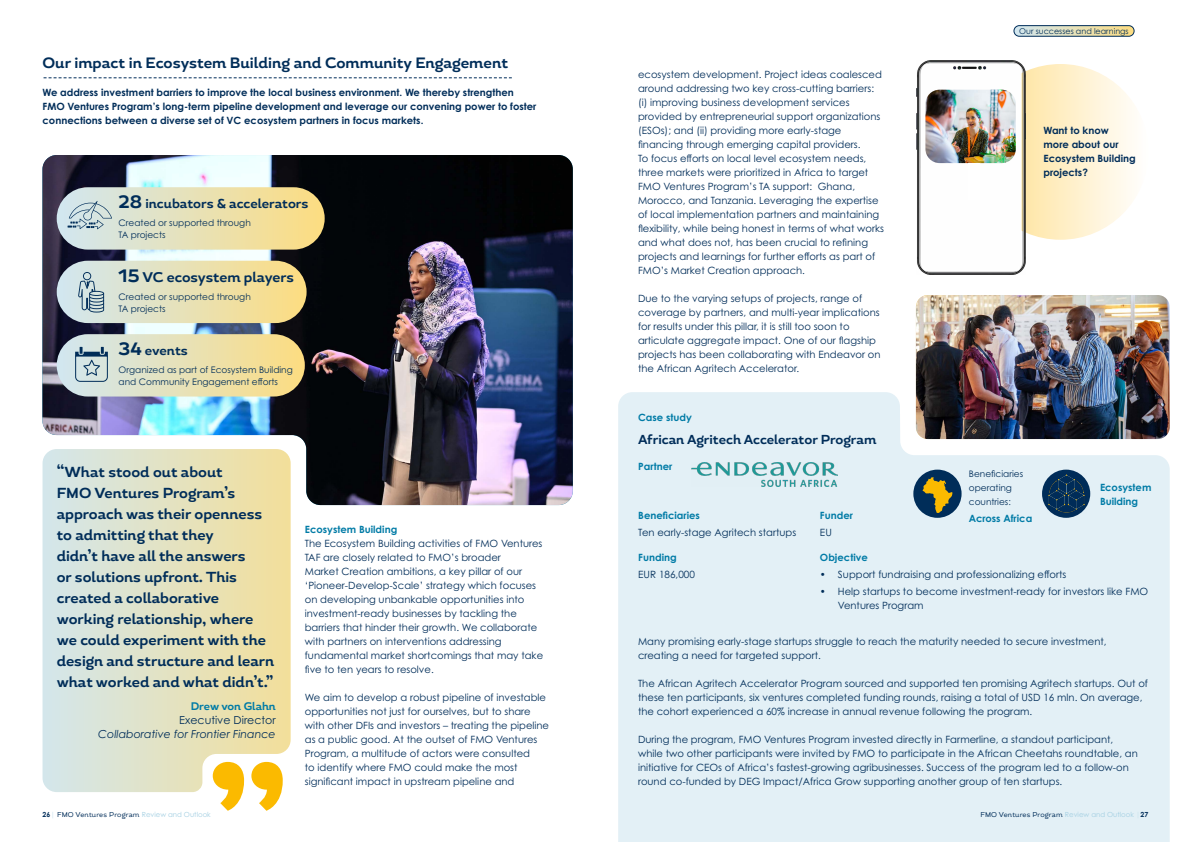
<style>
.page{position:relative;width:1191px;height:842px;background:#fff}
.page>*{position:absolute;margin:0;border:0;box-sizing:border-box;transform-origin:0 0}
.t1{font:900 120px "Magallanes";color:#fbba00}
.t2{font:700 15px "Magallanes";color:#002d59}
.t3{font:700 14.5px/21px "Magallanes";color:#002d59}
.t4{font:700 14px "Magallanes";color:#002d59}
.t5{font:700 13px "Magallanes";color:#002d59}
.t6{font:italic 11px "Century Gothic Pro";color:#002d59}
.t7{font:11px "Century Gothic Pro";color:#002d59}
.t8{font:700 11px "Magallanes";color:#007ba6}
.t9{font:10px/14px "Century Gothic Pro";color:#002d59}
.t10{font:700 10px/14px "Century Gothic Pro";color:#002d59}
.t11{font:700 10px/14px "Century Gothic Pro";color:#007ba6}
.t12{font:9px/12px "Century Gothic Pro";color:#002d59}
.t13{font:8px "Century Gothic Pro";color:#002d59}
.t14{font:7px "Magallanes";letter-spacing:.02em;color:#002d59}
.s1{font-size:18px}
.s2{font-family:"Century Gothic Pro";font-weight:700}
.s3{font-family:"Century Gothic Pro";color:#c8e2ee}
.s4{font-family:"Century Gothic Pro";color:#a3cfe2}
</style>
<div class="page">
<img style="left:42px;top:155px;width:531px;height:350px">
<div style="left:618px;top:392px;width:551px;height:450px;background:#e3f0f6"></div>
<svg style="left:44px;top:77px;width:468px;height:1px"></svg>
<svg style="left:43px;top:449px;width:248px;height:343px"></svg>
<div style="left:57px;top:261px;width:249px;height:62px;background:linear-gradient(to right,#d1e7f1,#fddd81);border-radius:31px"></div>
<div style="left:57px;top:334px;width:248px;height:62px;background:linear-gradient(to right,#d2e7f1,#fbdb80);border-radius:31px"></div>
<div style="left:57px;top:187px;width:268px;height:63px;background:linear-gradient(to right,#d2e7f1,#fadb80);border-radius:31px"></div>
<svg style="left:68px;top:201px;width:44px;height:28px"></svg>
<svg style="left:78px;top:272px;width:26px;height:41px"></svg>
<svg style="left:75px;top:347px;width:33px;height:35px"></svg>
<div style="left:1042px;top:470px;width:48px;height:48px;background:#002d59;border-radius:50%"></div>
<img style="left:1047px;top:474px;width:39px;height:39px">
<img style="left:916px;top:295px;width:253px;height:144px">
<svg style="left:972px;top:64px;width:176px;height:176px"></svg>
<div style="left:913px;top:470px;width:48px;height:48px;background:#002d59;border-radius:50%"></div>
<svg style="left:922px;top:477px;width:30px;height:36px"></svg>
<img style="left:691px;top:462px;width:147px;height:24px">
<img style="left:916px;top:61px;width:109px;height:214px">
<img style="left:925px;top:90px;width:90px;height:73px">
<svg style="left:1014px;top:26px;width:120px;height:10px"></svg>
<div style="left:1013px;top:25px;width:121px;height:12px;border:1px solid #002d59;border-radius:5px"></div>
<div style="left:968px;top:163px;width:12px;height:36px;background:#fff"></div>
<h2 class="t2" style="left:43px;top:54px;width:467px">Our impact in Ecosystem Building and Community Engagement</h2>
<p class="t10" style="left:43px;top:86px;width:495px">We address investment barriers to improve the local business environment. We thereby strengthen<br>FMO Ventures Program’s long-term pipeline development and leverage our convening power to foster connections between a diverse set of VC ecosystem partners in focus markets.</p>
<h3 class="t5" style="left:119px;top:196px;width:191px"><span class="s1">28</span> incubators &amp; accelerators</h3>
<p class="t12" style="left:119px;top:217px;width:134px">Created or supported through<br>TA projects</p>
<h3 class="t4" style="left:119px;top:268px;width:177px"><span class="s1">15</span> VC ecosystem players</h3>
<p class="t12" style="left:119px;top:290px;width:134px">Created or supported through<br>TA projects</p>
<h3 class="t5" style="left:119px;top:343px;width:71px"><span class="s1">34</span> events</h3>
<p class="t12" style="left:119px;top:364px;width:176px">Organized as part of Ecosystem Building and Community Engagement efforts</p>
<p class="t9" style="left:638px;top:67px;width:247px">ecosystem development. Project ideas coalesced around addressing two key cross-cutting barriers: (i) improving business development services provided by entrepreneurial support organizations (ESOs); and (ii) providing more early-stage financing through emerging capital providers.<br>To focus efforts on local level ecosystem needs, three markets were prioritized in Africa to target FMO Ventures Program’s TA support: Ghana, Morocco, and Tanzania. Leveraging the expertise of local implementation partners and maintaining flexibility, while being honest in terms of what works and what does not, has been crucial to refining projects and learnings for further efforts as part of FMO’s Market Creation approach.</p>
<p class="t9" style="left:638px;top:291px;width:244px">Due to the varying setups of projects, range of coverage by partners, and multi-year implications for results under this pillar, it is still too soon to articulate aggregate impact. One of our flagship projects has been collaborating with Endeavor on the African Agritech Accelerator.</p>
<p class="t11" style="left:638px;top:410px;width:55px">Case study</p>
<h3 class="t5" style="left:638px;top:431px;width:240px">African Agritech Accelerator Program</h3>
<p class="t13" style="left:1019px;top:26px;width:111px">Our successes and learnings</p>
<p class="t10" style="left:1043px;top:123px;width:94px">Want to know more about our<br>Ecosystem Building projects?</p>
<p class="t11" style="left:638px;top:459px;width:35px">Partner</p>
<p class="t3" style="left:57px;top:462px;width:219px">“What stood out about<br>FMO Ventures Program’s approach was their openness to admitting that they<br>didn’t have all the answers<br>or solutions upfront. This created a collaborative working relationship, where we could experiment with the design and structure and learn what worked and what didn’t.”</p>
<p class="t8" style="left:191px;top:699px;width:87px">Drew von Glahn</p>
<p class="t7" style="left:179px;top:713px;width:98px">Executive Director</p>
<p class="t6" style="left:98px;top:727px;width:179px">Collaborative for Frontier Finance</p>
<h1 class="t1" style="left:287px;top:821px;width:81px;rotate:-180deg">“</h1>
<p class="t12" style="left:969px;top:467px;width:56px;line-height:14px">Beneficiaries operating countries:</p>
<p class="t11" style="left:969px;top:511px;width:65px">Across Africa</p>
<p class="t11" style="left:1100px;top:480px;width:53px">Ecosystem<br>Building</p>
<p class="t11" style="left:638px;top:508px;width:63px">Beneficiaries</p>
<p class="t9" style="left:638px;top:525px;width:159px">Ten early-stage Agritech startups</p>
<p class="t11" style="left:638px;top:550px;width:40px">Funding</p>
<p class="t9" style="left:638px;top:567px;width:58px">EUR 186,000</p>
<p class="t11" style="left:820px;top:508px;width:34px">Funder</p>
<p class="t9" style="left:820px;top:525px;width:13px">EU</p>
<p class="t11" style="left:820px;top:550px;width:49px">Objective</p>
<p class="t9" style="left:820px;top:567px;width:248px">• Support fundraising and professionalizing efforts</p>
<p class="t9" style="left:838px;top:584px;width:312px;text-indent:-18px">• Help startups to become investment-ready for investors like FMO<br>Ventures Program</p>
<p class="t11" style="left:305px;top:522px;width:94px">Ecosystem Building</p>
<p class="t9" style="left:305px;top:536px;width:240px">The Ecosystem Building activities of FMO Ventures TAF are closely related to FMO’s broader<br>Market Creation ambitions, a key pillar of our ‘Pioneer-Develop-Scale’ strategy which focuses on developing unbankable opportunities into investment-ready businesses by tackling the barriers that hinder their growth. We collaborate with partners on interventions addressing fundamental market shortcomings that may take five to ten years to resolve.</p>
<p class="t9" style="left:305px;top:690px;width:246px">We aim to develop a robust pipeline of investable opportunities not just for ourselves, but to share with other DFIs and investors – treating the pipeline as a public good. At the outset of FMO Ventures Program, a multitude of actors were consulted<br>to identify where FMO could make the most significant impact in upstream pipeline and</p>
<p class="t9" style="left:638px;top:634px;width:470px">Many promising early-stage startups struggle to reach the maturity needed to secure investment, creating a need for targeted support.</p>
<p class="t9" style="left:638px;top:676px;width:511px">The African Agritech Accelerator Program sourced and supported ten promising Agritech startups. Out of these ten participants, six ventures completed funding rounds, raising a total of USD 16 mln. On average, the cohort experienced a 60% increase in annual revenue following the program.</p>
<p class="t9" style="left:638px;top:732px;width:501px">During the program, FMO Ventures Program invested directly in Farmerline, a standout participant, while two other participants were invited by FMO to participate in the African Cheetahs roundtable, an initiative for CEOs of Africa’s fastest-growing agribusinesses. Success of the program led to a follow-on round co-funded by DEG Impact/Africa Grow supporting another group of ten startups.</p>
<p class="t14" style="left:43px;top:810px;width:170px"><span class="s2">26</span><span class="s3">|</span> FMO Ventures Program <span class="s4">Review and Outlook</span></p>
<p class="t14" style="left:980px;top:810px;width:170px">FMO Ventures Program <span class="s4">Review and Outlook</span> <span class="s3">|</span><span class="s2">27</span></p>
</div>
